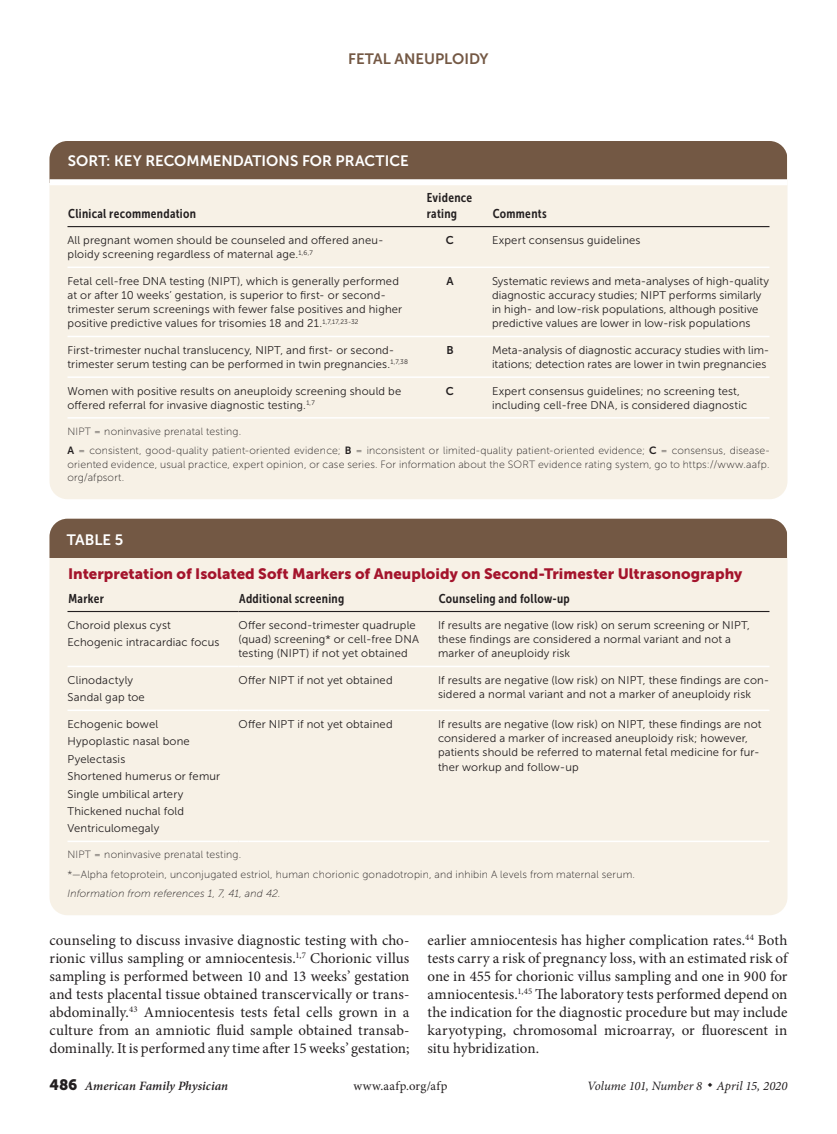
<style>
.page{position:relative;width:837px;height:1134px;background:#fff}
.page>*{position:absolute;margin:0;border:0;box-sizing:border-box;transform-origin:0 0}
.body_noindent{font:15px/18px "Minion Pro";letter-spacing:.005em;color:#231f20;text-align:justify}
.table_title{font:15px "Museo Sans 900";letter-spacing:.005em;color:#a4142c}
.sort_title{font:15px "Museo Sans 700";color:#fff}
.t1{font:15px "Museo Sans 700";color:#745844}
.table{font:15px "Museo Sans 700";color:#fff}
.table_head1{font:12.75px/15.3px "Museo Sans Cond 700";letter-spacing:.025em;color:#231f20}
.t2{font:italic 12.75px "Minion Pro";color:#231f20}
.t3{font:italic 600 12.75px "Minion Pro";letter-spacing:.005em;color:#231f20}
.t4{font:12.75px "Minion Pro";letter-spacing:.03em;color:#231f20}
.table_data{font:11.25px/14.2px "Museo Sans 300";letter-spacing:.015em;color:#231f20}
.table_data_last_col{font:11.25px/14.2px "Museo Sans 300";letter-spacing:.01em;color:#231f20}
.table_data-2{font:11.25px "Museo Sans 700";color:#231f20}
.table_fig_note{font:10.5px/13.5px "Museo Sans 100";letter-spacing:.02em;color:#231f20;text-align:justify}
.table_fig_note-2{font:italic 10.5px "Museo Sans 100";letter-spacing:.015em;color:#231f20}
.s1{font-family:"Museo Sans 700"}
.s2{font-family:"Museo Sans 900";font-weight:400;font-style:normal;font-size:15px}
</style>
<div class="page">
<div style="left:50px;top:519px;width:738px;height:396px;background:#f7f1e6;border-radius:18px"></div>
<hr style="left:68px;top:611px;width:170px;height:1px;background:#231f20">
<hr style="left:238px;top:611px;width:200px;height:1px;background:#231f20">
<hr style="left:438px;top:611px;width:332px;height:1px;background:#231f20">
<hr style="left:68px;top:666px;width:170px;height:1px;background:#fff">
<hr style="left:238px;top:666px;width:200px;height:1px;background:#fff">
<hr style="left:438px;top:666px;width:332px;height:1px;background:#fff">
<hr style="left:68px;top:710px;width:170px;height:1px;background:#fff">
<hr style="left:238px;top:710px;width:200px;height:1px;background:#fff">
<hr style="left:438px;top:710px;width:332px;height:1px;background:#fff">
<hr style="left:68px;top:841px;width:170px;height:1px;background:#fff">
<hr style="left:238px;top:841px;width:200px;height:1px;background:#fff">
<hr style="left:438px;top:841px;width:332px;height:1px;background:#fff">
<div style="left:50px;top:519px;width:738px;height:39px;background:#735844"></div>
<div style="left:50px;top:141px;width:738px;height:358px;background:#f7f1e6;border-radius:18px"></div>
<hr style="left:68px;top:417px;width:358px;height:2px;background:#fff">
<hr style="left:426px;top:417px;width:66px;height:2px;background:#fff">
<hr style="left:492px;top:417px;width:278px;height:2px;background:#fff">
<hr style="left:68px;top:226px;width:358px;height:1px;background:#231f20">
<hr style="left:426px;top:226px;width:66px;height:1px;background:#231f20">
<hr style="left:492px;top:226px;width:278px;height:1px;background:#231f20">
<hr style="left:68px;top:267px;width:358px;height:1px;background:#fff">
<hr style="left:426px;top:267px;width:66px;height:1px;background:#fff">
<hr style="left:492px;top:267px;width:278px;height:1px;background:#fff">
<hr style="left:68px;top:336px;width:358px;height:1px;background:#fff">
<hr style="left:426px;top:336px;width:66px;height:1px;background:#fff">
<hr style="left:492px;top:336px;width:278px;height:1px;background:#fff">
<hr style="left:68px;top:376px;width:358px;height:2px;background:#fff">
<hr style="left:426px;top:376px;width:66px;height:2px;background:#fff">
<hr style="left:492px;top:376px;width:278px;height:2px;background:#fff">
<div style="left:50px;top:141px;width:738px;height:42px;background:#735844"></div>
<div style="left:50px;top:179px;width:738px;height:6px;background:#fff"></div>
<h1 class="t1" style="left:348px;top:50px;width:142px">FETAL ANEUPLOIDY</h1>
<p class="sort_title" style="left:68px;top:152px;width:342px">SORT: KEY RECOMMENDATIONS FOR PRACTICE</p>
<p class="table_head1" style="left:68px;top:206px;width:129px">Clinical recommendation</p>
<p class="table_head1" style="left:427px;top:190px;width:47px">Evidence rating</p>
<p class="table_head1" style="left:493px;top:206px;width:55px">Comments</p>
<p class="table_data" style="left:68px;top:233px;width:318px">All pregnant women should be counseled and offered aneu&shy;ploidy screening regardless of maternal age.<sup>1,6,7</sup></p>
<p class="table_data-2" style="left:446px;top:234px;width:10px">C</p>
<p class="table_data_last_col" style="left:492px;top:233px;width:150px">Expert consensus guidelines</p>
<p class="table_data" style="left:68px;top:274px;width:336px">Fetal cell-free DNA testing (NIPT), which is generally performed at or after 10 weeks’ gestation, is superior to first- or second&shy;trimester serum screenings with fewer false positives and higher positive predictive values for trisomies 18 and 21.<sup>1,7,17,23-32</sup></p>
<p class="table_data-2" style="left:446px;top:275px;width:9px">A</p>
<p class="table_data_last_col" style="left:492px;top:274px;width:279px">Systematic reviews and meta-analyses of high-quality diagnostic accuracy studies; NIPT performs similarly in high- and low-risk populations, although positive predictive values are lower in low-risk populations</p>
<p class="table_data" style="left:68px;top:343px;width:342px">First-trimester nuchal translucency, NIPT, and first- or second&shy;trimester serum testing can be performed in twin pregnancies.<sup>1,7,38</sup></p>
<p class="table_data-2" style="left:446px;top:344px;width:9px">B</p>
<p class="table_data_last_col" style="left:492px;top:343px;width:279px">Meta-analysis of diagnostic accuracy studies with lim&shy;itations; detection rates are lower in twin pregnancies</p>
<p class="table_data" style="left:68px;top:384px;width:335px">Women with positive results on aneuploidy screening should be offered referral for invasive diagnostic testing.<sup>1,7</sup></p>
<p class="table_data-2" style="left:446px;top:384px;width:10px">C</p>
<p class="table_data_last_col" style="left:492px;top:384px;width:257px">Expert consensus guidelines; no screening test, including cell-free DNA, is considered diagnostic</p>
<p class="table_fig_note" style="left:68px;top:425px;width:175px">NIPT = noninvasive prenatal testing.</p>
<p class="table_fig_note" style="left:68px;top:444px;width:704px"><span class="s1">A</span> = consistent, good-quality patient-oriented evidence; <span class="s1">B</span> = inconsistent or limited-quality patient-oriented evidence; <span class="s1">C</span> = consensus, disease&shy;oriented evidence, usual practice, expert opinion, or case series. For information about the SORT evidence rating system, go to https://www.aafp. org/afpsort.</p>
<p class="table" style="left:67px;top:531px;width:58px">TABLE 5</p>
<p class="table_title" style="left:68px;top:566px;width:676px">Interpretation of Isolated Soft Markers of Aneuploidy on Second-Trimester Ultrasonography</p>
<p class="table_head1" style="left:69px;top:590px;width:37px">Marker</p>
<p class="table_head1" style="left:239px;top:590px;width:107px">Additional screening</p>
<p class="table_head1" style="left:439px;top:590px;width:133px">Counseling and follow-up</p>
<p class="table_data" style="left:68px;top:618px;width:105px">Choroid plexus cyst</p>
<p class="table_data" style="left:238px;top:618px;width:182px">Offer second-trimester quadruple (quad) screening* or cell-free DNA testing (NIPT) if not yet obtained</p>
<p class="table_data_last_col" style="left:438px;top:618px;width:313px">If results are negative (low risk) on serum screening or NIPT, these findings are considered a normal variant and not a marker of aneuploidy risk</p>
<p class="table_data" style="left:68px;top:635px;width:154px">Echogenic intracardiac focus</p>
<p class="table_data" style="left:68px;top:673px;width:67px">Clinodactyly</p>
<p class="table_data" style="left:238px;top:673px;width:156px">Offer NIPT if not yet obtained</p>
<p class="table_data_last_col" style="left:438px;top:673px;width:333px">If results are negative (low risk) on NIPT, these findings are con&shy;sidered a normal variant and not a marker of aneuploidy risk</p>
<p class="table_data" style="left:68px;top:690px;width:79px">Sandal gap toe</p>
<p class="table_data" style="left:68px;top:717px;width:92px">Echogenic bowel</p>
<p class="table_data" style="left:238px;top:717px;width:156px">Offer NIPT if not yet obtained</p>
<p class="table_data_last_col" style="left:438px;top:717px;width:325px">If results are negative (low risk) on NIPT, these findings are not considered a marker of increased aneuploidy risk; however, patients should be referred to maternal fetal medicine for fur&shy;ther workup and follow-up</p>
<p class="table_data" style="left:68px;top:734px;width:124px">Hypoplastic nasal bone</p>
<p class="table_data" style="left:68px;top:752px;width:59px">Pyelectasis</p>
<p class="table_data" style="left:68px;top:769px;width:154px">Shortened humerus or femur</p>
<p class="table_data" style="left:68px;top:787px;width:118px">Single umbilical artery</p>
<p class="table_data" style="left:68px;top:804px;width:118px">Thickened nuchal fold</p>
<p class="table_data" style="left:68px;top:821px;width:93px">Ventriculomegaly</p>
<p class="table_fig_note" style="left:68px;top:848px;width:175px">NIPT = noninvasive prenatal testing.</p>
<p class="table_fig_note" style="left:68px;top:868px;width:569px">*—Alpha fetoprotein, unconjugated estriol, human chorionic gonadotropin, and inhibin A levels from maternal serum.</p>
<p class="table_fig_note-2" style="left:68px;top:888px;width:215px">Information from references 1, 7, 41, and 42.</p>
<p class="body_noindent" style="left:50px;top:931px;width:362px">counseling to discuss invasive diagnostic testing with cho&shy;rionic villus sampling or amniocentesis.<sup>1,7</sup> Chorionic villus sampling is performed between 10 and 13 weeks’ gestation and tests placental tissue obtained transcervically or trans&shy;abdominally.<sup>43</sup> Amniocentesis tests fetal cells grown in a culture from an amniotic fluid sample obtained transab&shy;dominally. It is performed any time after 15 weeks’ gestation;</p>
<p class="body_noindent" style="left:428px;top:931px;width:362px">earlier amniocentesis has higher complication rates.<sup>44</sup> Both tests carry a risk of pregnancy loss, with an estimated risk of one in 455 for chorionic villus sampling and one in 900 for amniocentesis.<sup>1,45</sup> The laboratory tests performed depend on the indication for the diagnostic procedure but may include karyotyping, chromosomal microarray, or fluorescent in situ hybridization.</p>
<p class="t3" style="left:50px;top:1077px;width:180px"><span class="s2">486</span> American Family Physician</p>
<p class="t4" style="left:353px;top:1078px;width:96px">www.aafp.org/afp</p>
<p class="t2" style="left:587px;top:1078px;width:202px">Volume 101, Number 8 ◆ April 15, 2020</p>
</div>
